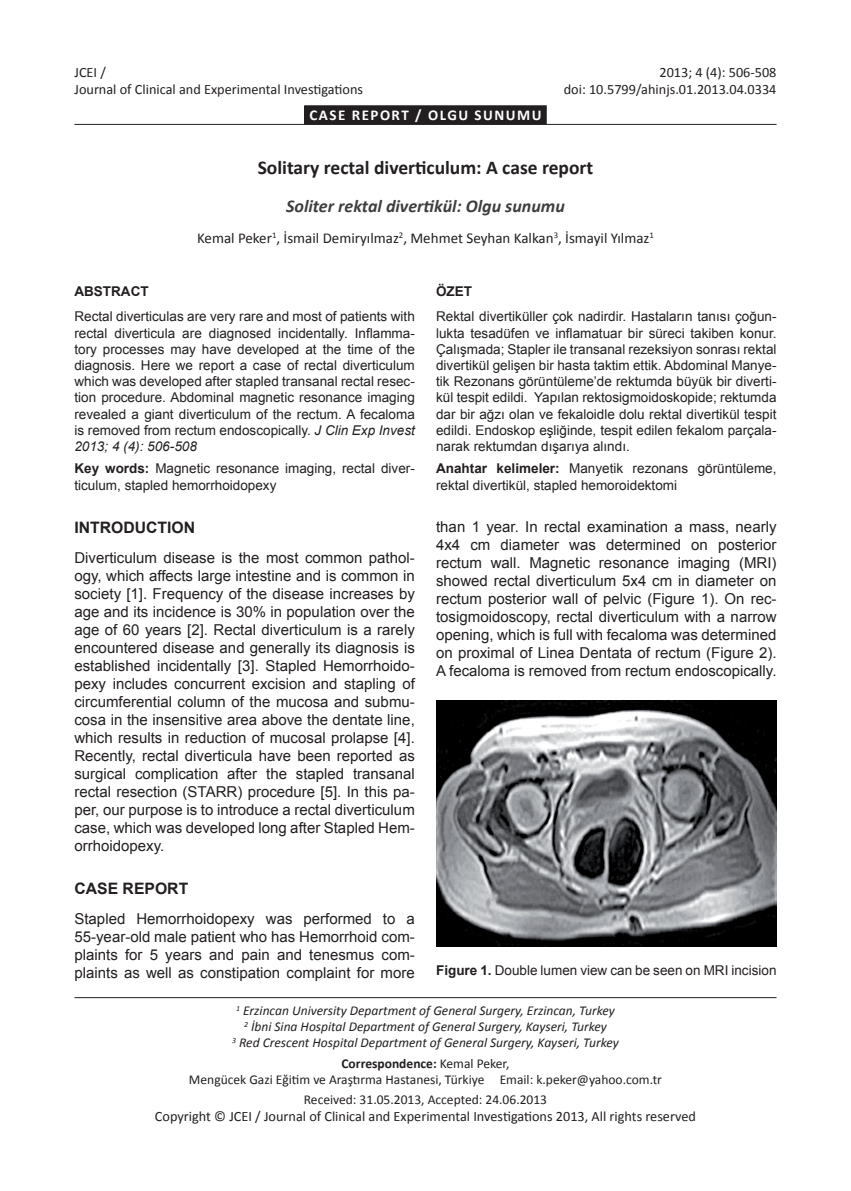
<style>
.page{position:relative;width:851px;height:1191px;background:#fff}
.page>*{position:absolute;margin:0;border:0;box-sizing:border-box;transform-origin:0 0}
._03-Makale_Baslik_1{font:700 19.5px "Calibri";color:#231f20}
._04-Makale_Baslik_2{font:italic 700 18px "Calibri";color:#3e3e3f}
._11-Alt_Konu{font:700 15.75px "Arial";color:#231f20}
._13-MetinSifir{font:15px/18px "Arial";color:#231f20;text-align:justify}
._05-Yazarlar{font:15px "Calibri";color:#231f20}
._02-Makale_Tipi{font:700 15px "Calibri";letter-spacing:.1em;color:#fff}
._20-Ust_AltBilgi_Yaz{font:15px "Calibri";color:#231f20}
._01-UstBilgi_KDAD_1{font:14.25px "Calibri";color:#231f20}
._10-AltBilgi_Yazisma{font:14.25px "Calibri";color:#231f20}
._08-Ozet_Turkish{font:13.5px/16.2px "Arial";color:#231f20;text-align:justify}
._09-Ozet_English{font:13.5px/16.2px "Arial";color:#231f20;text-align:justify}
._06-YazarAdres-1_sat{font:italic 13.5px/16.2px "Calibri";color:#231f20;text-align:center}
._10-AltBilgi_Yazisma-2{font:13.5px "Calibri";color:#231f20}
._18-SekilResim_ve_Ya{font:13.5px "Arial";color:#231f20}
._10-GelTarih{font:13.5px "Calibri";color:#231f20}
._10-AltBilgi_Yazisma-3{font:700 13.5px "Calibri";color:#231f20}
._07-Ozet_Baslik{font:700 13.5px "Arial";color:#231f20}
.s1{font-weight:700}
.s2{font-style:italic}
.s3{font-weight:400}
</style>
<div class="page">
<div style="left:305px;top:106px;width:241px;height:18px;background:#231f20"></div>
<div style="left:304px;top:105px;width:242px;height:19px;border:2px solid #231f20"></div>
<hr style="left:74px;top:997px;width:702px;height:1px;background:#231f20">
<hr style="left:74px;top:124px;width:702px;height:1px;background:#231f20">
<img style="left:436px;top:701px;width:340px;height:246px">
<p class="_01-UstBilgi_KDAD_1" style="left:74px;top:63px;width:33px">JCEI /</p>
<p class="_01-UstBilgi_KDAD_1" style="left:659px;top:63px;width:118px">2013; 4 (4): 506-508</p>
<p class="_01-UstBilgi_KDAD_1" style="left:74px;top:80px;width:290px">Journal of Clinical and Experimental Investigations</p>
<p class="_01-UstBilgi_KDAD_1" style="left:563px;top:80px;width:214px">doi: 10.5799/ahinjs.01.2013.04.0334</p>
<p class="_02-Makale_Tipi" style="left:309px;top:105px;width:234px">CASE REPORT / OLGU SUNUMU</p>
<p class="_03-Makale_Baslik_1" style="left:258px;top:155px;width:337px">Solitary rectal diverticulum: A case report</p>
<p class="_04-Makale_Baslik_2" style="left:286px;top:195px;width:280px">Soliter rektal divertikül: Olgu sunumu</p>
<p class="_05-Yazarlar" style="left:197px;top:228px;width:458px">Kemal Peker<sup>1</sup>, İsmail Demiryılmaz<sup>2</sup>, Mehmet Seyhan Kalkan<sup>3</sup>, İsmayil Yılmaz<sup>1</sup></p>
<p class="_07-Ozet_Baslik" style="left:436px;top:282px;width:38px">ÖZET</p>
<p class="_08-Ozet_Turkish" style="left:436px;top:308px;width:342px">Rektal divertiküller çok nadirdir. Hastaların tanısı çoğun&shy;lukta tesadüfen ve inflamatuar bir süreci takiben konur.<br>Çalışmada; Stapler ile transanal rezeksiyon sonrası rektal divertikül gelişen bir hasta taktim ettik. Abdominal Manye&shy;tik Rezonans görüntüleme’de rektumda büyük bir diverti&shy;kül tespit edildi. Yapılan rektosigmoidoskopide; rektumda dar bir ağzı olan ve fekaloidle dolu rektal divertikül tespit edildi. Endoskop eşliğinde, tespit edilen fekalom parçala&shy;narak rektumdan dışarıya alındı.</p>
<p class="_08-Ozet_Turkish" style="left:436px;top:460px;width:342px"><span class="s1">Anahtar kelimeler:</span> Manyetik rezonans görüntüleme, rektal divertikül, stapled hemoroidektomi</p>
<p class="_20-Ust_AltBilgi_Yaz" style="left:74px;top:63px;width:24px">506</p>
<p class="_07-Ozet_Baslik" style="left:74px;top:282px;width:76px">ABSTRACT</p>
<p class="_09-Ozet_English" style="left:74px;top:308px;width:342px">Rectal diverticulas are very rare and most of patients with rectal diverticula are diagnosed incidentally. Inflamma&shy;tory processes may have developed at the time of the diagnosis. Here we report a case of rectal diverticulum which was developed after stapled transanal rectal resec&shy;tion procedure. Abdominal magnetic resonance imaging revealed a giant diverticulum of the rectum. A fecaloma is removed from rectum endoscopically. <span class="s2">J Clin Exp Invest 2013; 4 (4): 506-508</span></p>
<p class="_09-Ozet_English" style="left:74px;top:460px;width:342px"><span class="s1">Key words:</span> Magnetic resonance imaging, rectal diver&shy;ticulum, stapled hemorrhoidopexy</p>
<p class="_11-Alt_Konu" style="left:74px;top:516px;width:122px">INTRODUCTION</p>
<p class="_13-MetinSifir" style="left:74px;top:548px;width:342px">Diverticulum disease is the most common pathol&shy;ogy, which affects large intestine and is common in society [1]. Frequency of the disease increases by age and its incidence is 30% in population over the age of 60 years [2]. Rectal diverticulum is a rarely encountered disease and generally its diagnosis is established incidentally [3]. Stapled Hemorrhoido&shy;pexy includes concurrent excision and stapling of circumferential column of the mucosa and submu&shy;cosa in the insensitive area above the dentate line, which results in reduction of mucosal prolapse [4].<br>Recently, rectal diverticula have been reported as surgical complication after the stapled transanal rectal resection (STARR) procedure [5]. In this pa&shy;per, our purpose is to introduce a rectal diverticulum case, which was developed long after Stapled Hem&shy;orrhoidopexy.</p>
<p class="_11-Alt_Konu" style="left:74px;top:877px;width:115px">CASE REPORT</p>
<p class="_13-MetinSifir" style="left:74px;top:909px;width:342px">Stapled Hemorrhoidopexy was performed to a 55-year-old male patient who has Hemorrhoid com&shy;plaints for 5 years and pain and tenesmus com&shy;plaints as well as constipation complaint for more</p>
<p class="_13-MetinSifir" style="left:436px;top:517px;width:342px">than 1 year. In rectal examination a mass, nearly 4x4 cm diameter was determined on posterior rectum wall. Magnetic resonance imaging (MRI) showed rectal diverticulum 5x4 cm in diameter on rectum posterior wall of pelvic (Figure 1). On rec&shy;tosigmoidoscopy, rectal diverticulum with a narrow opening, which is full with fecaloma was determined on proximal of Linea Dentata of rectum (Figure 2).<br>A fecaloma is removed from rectum endoscopically.</p>
<p class="_18-SekilResim_ve_Ya" style="left:436px;top:961px;width:342px"><span class="s1">Figure 1.</span> Double lumen view can be seen on MRI incision</p>
<p class="_06-YazarAdres-1_sat" style="left:232px;top:1002px;width:388px"><sup>1</sup> Erzincan University Department of General Surgery, Erzincan, Turkey<br><sup>2</sup> İbni Sina Hospital Department of General Surgery, Kayseri, Turkey<br><sup>3</sup> Red Crescent Hospital Department of General Surgery, Kayseri, Turkey</p>
<p class="_10-AltBilgi_Yazisma-3" style="left:341px;top:1055px;width:169px">Correspondence: <span class="s3">Kemal Peker,</span></p>
<p class="_10-AltBilgi_Yazisma-2" style="left:189px;top:1071px;width:474px">Mengücek Gazi Eğitim ve Araştırma Hastanesi, Türkiye Email: k.peker@yahoo.com.tr</p>
<p class="_10-GelTarih" style="left:304px;top:1090px;width:245px">Received: 31.05.2013, Accepted: 24.06.2013</p>
<p class="_10-AltBilgi_Yazisma" style="left:155px;top:1107px;width:542px">Copyright © JCEI / Journal of Clinical and Experimental Investigations 2013, All rights reserved</p>
</div>
